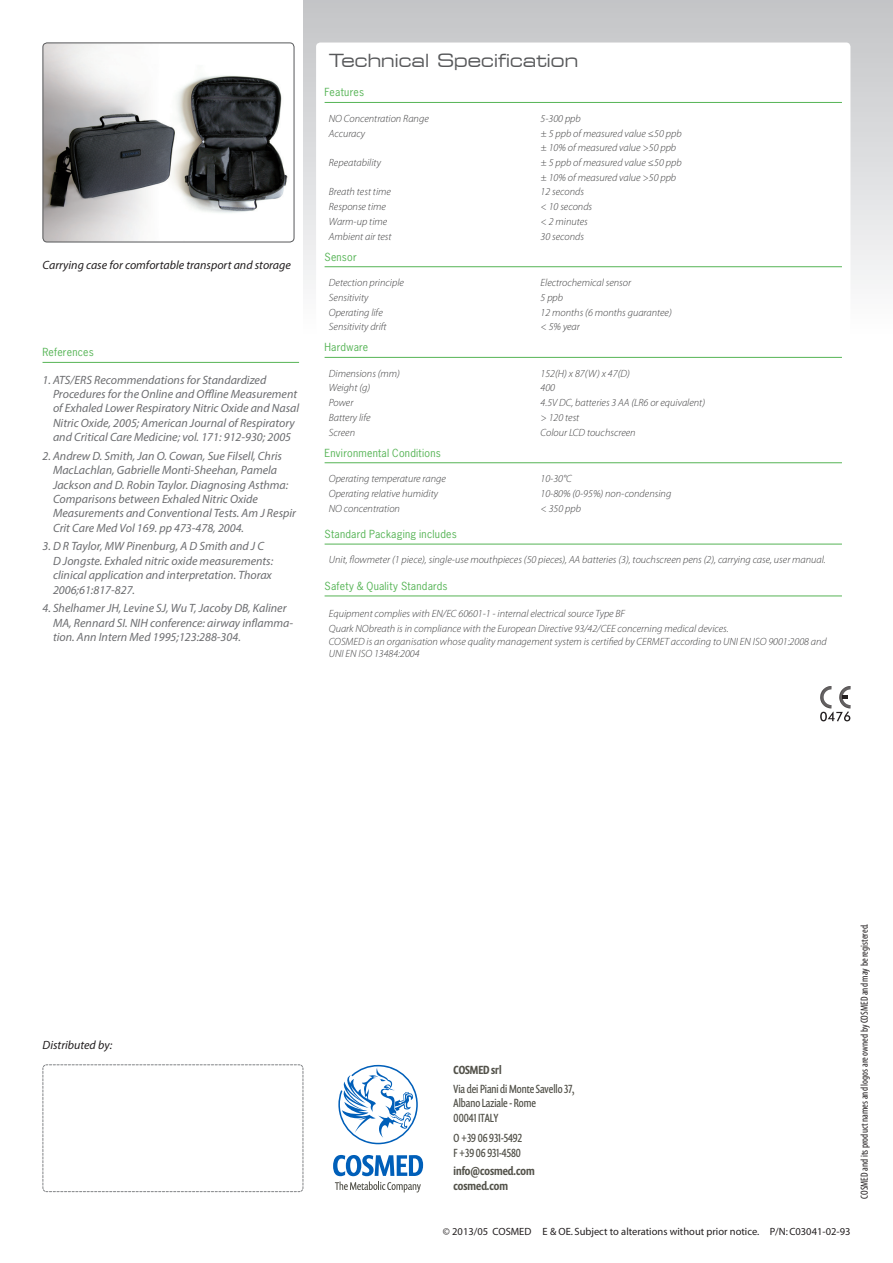
<style>
.page{position:relative;width:893px;height:1263px;background:#fff}
.page>*{position:absolute;margin:0;border:0;box-sizing:border-box;transform-origin:0 0}
.Title_Specification{font:expanded 18px "Square 721 BT";letter-spacing:-.025em;color:#57585a}
.t1{font:italic 12px/14.4px "Myriad Pro";color:#6c6d70}
.t2{font:12px/14.4px "Prenton RP Cond";color:#53524a}
.Body_Caption{font:italic 12px "Myriad Pro";color:#231f20}
.t3{font:500 12px/14.4px "Prenton RP Cond";color:#53524a}
.Body_Features{font:italic 300 10.5px/12.6px "Myriad Pro";color:#3e3e3f}
.Title_Features{font:10.5px "News Gothic";letter-spacing:.025em;color:#56b455}
.t4{font:10.5px "Myriad";color:#231f20}
.t5{font:condensed 10.35px "Myriad";color:#231f20}
</style>
<div class="page">
<div style="left:303px;top:0;width:590px;height:497px;background:linear-gradient(to bottom,#c8c9cc,#fff)"></div>
<div style="left:316px;top:43px;width:534px;height:619px;background:#fff;border-radius:4px"></div>
<svg style="left:42px;top:1064px;width:262px;height:128px"></svg>
<svg style="left:338px;top:1065px;width:80px;height:79px"></svg>
<svg style="left:333px;top:1155px;width:90px;height:37px"></svg>
<svg style="left:820px;top:686px;width:31px;height:35px"></svg>
<hr style="left:43px;top:362px;width:256px;height:1px;background:#56b455">
<hr style="left:325px;top:102px;width:517px;height:1px;background:#56b455">
<hr style="left:325px;top:266px;width:517px;height:1px;background:#56b455">
<hr style="left:325px;top:357px;width:517px;height:1px;background:#56b455">
<hr style="left:325px;top:462px;width:517px;height:1px;background:#56b455">
<hr style="left:325px;top:544px;width:517px;height:1px;background:#56b455">
<hr style="left:325px;top:596px;width:517px;height:1px;background:#56b455">
<img style="left:43px;top:43px;width:251px;height:199px">
<div style="left:43px;top:43px;width:251px;height:199px;border:1px solid #57585a;border-radius:4px"></div>
<p class="Body_Caption" style="left:43px;top:257px;width:250px">Carrying case for comfortable transport and storage</p>
<p class="Title_Features" style="left:43px;top:346px;width:53px">References</p>
<p class="t1" style="left:53px;top:372px;width:248px;text-indent:-11px">1. ATS/ERS Recommendations for Standardized Procedures for the Online and Offline Measurement of Exhaled Lower Respiratory Nitric Oxide and Nasal Nitric Oxide, 2005; American Journal of Respiratory and Critical Care Medicine; vol. 171: 912-930; 2005</p>
<p class="t1" style="left:53px;top:448px;width:244px;text-indent:-11px">2. Andrew D. Smith, Jan O. Cowan, Sue Filsell, Chris MacLachlan, Gabrielle Monti-Sheehan, Pamela Jackson and D. Robin Taylor. Diagnosing Asthma:<br>Comparisons between Exhaled Nitric Oxide Measurements and Conventional Tests. Am J Respir Crit Care Med Vol 169. pp 473-478, 2004.</p>
<p class="t1" style="left:53px;top:539px;width:222px;text-indent:-11px">3. D R Taylor, MW Pinenburg, A D Smith and J C D Jongste. Exhaled nitric oxide measurements: clinical application and interpretation. Thorax 2006;61:817-827.</p>
<p class="t1" style="left:53px;top:601px;width:242px;text-indent:-11px">4. Shelhamer JH, Levine SJ, Wu T, Jacoby DB, Kaliner<br>MA, Rennard SI. NIH conference: airway inflamma&shy;tion. Ann Intern Med 1995;123:288-304.</p>
<p class="Title_Specification" style="left:329px;top:50px;width:251px">Technical Specification</p>
<p class="Title_Features" style="left:325px;top:86px;width:41px">Features</p>
<p class="Body_Features" style="left:329px;top:112px;width:101px">NO Concentration Range</p>
<p class="Body_Features" style="left:541px;top:112px;width:42px">5-300 ppb</p>
<p class="Body_Features" style="left:329px;top:127px;width:38px">Accuracy</p>
<p class="Body_Features" style="left:541px;top:127px;width:143px">± 5 ppb of measured value ≤50 ppb</p>
<p class="Body_Features" style="left:541px;top:141px;width:137px">± 10% of measured value &gt;50 ppb</p>
<p class="Body_Features" style="left:329px;top:156px;width:54px">Repeatability</p>
<p class="Body_Features" style="left:541px;top:156px;width:143px">± 5 ppb of measured value ≤50 ppb</p>
<p class="Body_Features" style="left:541px;top:171px;width:137px">± 10% of measured value &gt;50 ppb</p>
<p class="Body_Features" style="left:329px;top:186px;width:64px">Breath test time</p>
<p class="Body_Features" style="left:541px;top:186px;width:45px">12 seconds</p>
<p class="Body_Features" style="left:329px;top:200px;width:59px">Response time</p>
<p class="Body_Features" style="left:541px;top:200px;width:53px">&lt; 10 seconds</p>
<p class="Body_Features" style="left:329px;top:215px;width:60px">Warm-up time</p>
<p class="Body_Features" style="left:541px;top:215px;width:49px">&lt; 2 minutes</p>
<p class="Body_Features" style="left:329px;top:230px;width:64px">Ambient air test</p>
<p class="Body_Features" style="left:541px;top:230px;width:45px">30 seconds</p>
<p class="Title_Features" style="left:325px;top:250px;width:34px">Sensor</p>
<p class="Body_Features" style="left:329px;top:276px;width:77px">Detection principle</p>
<p class="Body_Features" style="left:541px;top:276px;width:92px">Electrochemical sensor</p>
<p class="Body_Features" style="left:329px;top:291px;width:41px">Sensitivity</p>
<p class="Body_Features" style="left:541px;top:291px;width:24px">5 ppb</p>
<p class="Body_Features" style="left:329px;top:306px;width:55px">Operating life</p>
<p class="Body_Features" style="left:541px;top:306px;width:133px">12 months (6 months guarantee)</p>
<p class="Body_Features" style="left:329px;top:320px;width:59px">Sensitivity drift</p>
<p class="Body_Features" style="left:541px;top:320px;width:41px">&lt; 5% year</p>
<p class="Title_Features" style="left:325px;top:341px;width:45px">Hardware</p>
<p class="Body_Features" style="left:329px;top:367px;width:73px">Dimensions (mm)</p>
<p class="Body_Features" style="left:541px;top:367px;width:91px">152(H) x 87(W) x 47(D)</p>
<p class="Body_Features" style="left:329px;top:382px;width:43px">Weight (g)</p>
<p class="Body_Features" style="left:541px;top:382px;width:16px">400</p>
<p class="Body_Features" style="left:329px;top:396px;width:26px">Power</p>
<p class="Body_Features" style="left:541px;top:396px;width:166px">4.5V DC, batteries 3 AA (LR6 or equivalent)</p>
<p class="Body_Features" style="left:329px;top:411px;width:43px">Battery life</p>
<p class="Body_Features" style="left:541px;top:411px;width:40px">&gt; 120 test</p>
<p class="Body_Features" style="left:329px;top:426px;width:28px">Screen</p>
<p class="Body_Features" style="left:541px;top:426px;width:97px">Colour LCD touchscreen</p>
<p class="Title_Features" style="left:325px;top:446px;width:118px">Environmental Conditions</p>
<p class="Body_Features" style="left:329px;top:472px;width:118px">Operating temperature range</p>
<p class="Body_Features" style="left:541px;top:472px;width:33px">10-30°C</p>
<p class="Body_Features" style="left:329px;top:487px;width:111px">Operating relative humidity</p>
<p class="Body_Features" style="left:541px;top:487px;width:132px">10-80% (0-95%) non-condensing</p>
<p class="Body_Features" style="left:329px;top:502px;width:73px">NO concentration</p>
<p class="Body_Features" style="left:541px;top:502px;width:42px">&lt; 350 ppb</p>
<p class="Title_Features" style="left:325px;top:527px;width:134px">Standard Packaging includes</p>
<p class="Body_Features" style="left:329px;top:553px;width:498px">Unit, flowmeter (1 piece), single-use mouthpieces (50 pieces), AA batteries (3), touchscreen pens (2), carrying case, user manual.</p>
<p class="Title_Features" style="left:325px;top:579px;width:125px">Safety &amp; Quality Standards</p>
<p class="Body_Features" style="left:329px;top:607px;width:298px">Equipment complies with EN/EC 60601-1 - internal electrical source Type BF</p>
<p class="Body_Features" style="left:329px;top:622px;width:401px">Quark NObreath is in compliance with the European Directive 93/42/CEE concerning medical devices.</p>
<p class="Body_Features" style="left:329px;top:635px;width:500px">COSMED is an organisation whose quality management system is certified by CERMET according to UNI EN ISO 9001:2008 and<br>UNI EN ISO 13484:2004</p>
<p class="Body_Caption" style="left:43px;top:1038px;width:71px">Distributed by:</p>
<p class="t3" style="left:454px;top:1062px;width:49px">COSMED srl</p>
<p class="t2" style="left:454px;top:1081px;width:122px">Via dei Piani di Monte Savello 37,<br>Albano Laziale - Rome<br>00041 ITALY</p>
<p class="t2" style="left:454px;top:1131px;width:70px">O +39 06 931-5492<br>F +39 06 931-4580</p>
<p class="t3" style="left:454px;top:1164px;width:82px">info@cosmed.com cosmed.com</p>
<p class="t5" style="left:859px;top:1198px;width:276px;rotate:-90deg">COSMED and its product names and logos are owned by COSMED and may be registered.</p>
<p class="t4" style="left:443px;top:1226px;width:409px">© 2013/05 COSMED E &amp; OE. Subject to alterations without prior notice. P/N: C03041-02-93</p>
</div>
